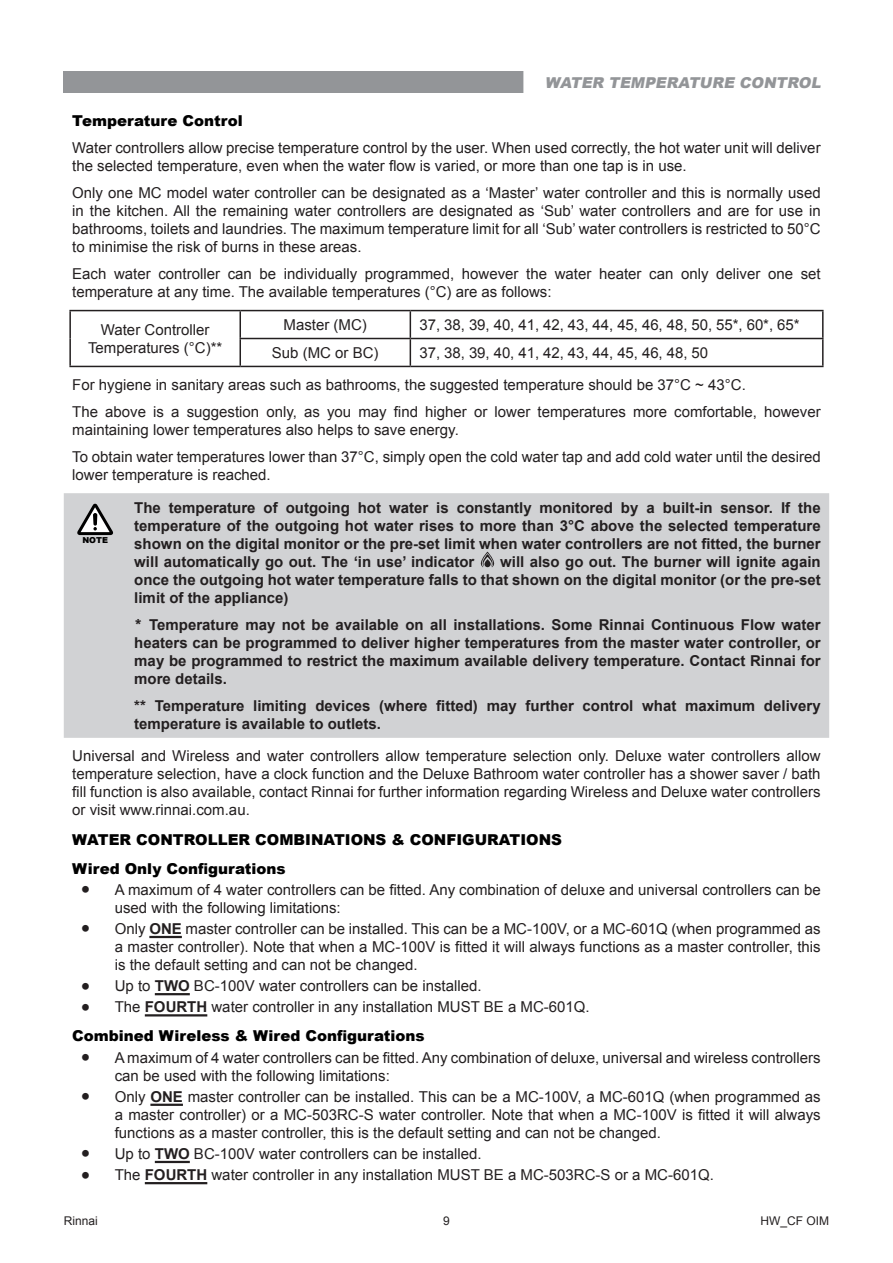
<style>
.page{position:relative;width:893px;height:1263px;background:#fff}
.page>*{position:absolute;margin:0;border:0;box-sizing:border-box;transform-origin:0 0}
.Body{font:15px/18px "Arial";color:#231f20}
.Body_Note_Table_Bold{font:700 15px/18px "Arial";color:#231f20;text-align:justify}
.Body_less_gap_left_j{font:15px "Arial";letter-spacing:-.005em;color:#231f20}
.Chapter_Title_3_OM{font:900 15px "Arial";color:#000}
.Body_Centred{font:15px/18px "Arial";color:#231f20;text-align:center}
.Chapter_Title_2_OM{font:900 15px "Arial";color:#000}
.Chapter_title_OIM_no{font:italic 900 15px "Arial";color:#939598}
.t1{font:12px "Arial";color:#231f20}
.t2{font:900 8.25px "Arial";color:#000}
.s1{font-weight:900}
.s2{font-size:27px}
.s3{font-weight:700}
</style>
<div class="page">
<hr style="left:149px;top:936px;width:33px;height:2px;background:#231f20">
<hr style="left:155px;top:993px;width:35px;height:2px;background:#231f20">
<hr style="left:145px;top:1014px;width:62px;height:2px;background:#231f20">
<hr style="left:150px;top:1104px;width:33px;height:2px;background:#231f20">
<hr style="left:155px;top:1161px;width:35px;height:2px;background:#231f20">
<hr style="left:145px;top:1182px;width:62px;height:2px;background:#231f20">
<hr style="left:69px;top:310px;width:171px;height:1px;background:#231f20">
<hr style="left:69px;top:311px;width:2px;height:27px;background:#231f20">
<hr style="left:240px;top:310px;width:170px;height:1px;background:#231f20">
<hr style="left:239px;top:311px;width:2px;height:27px;background:#231f20">
<hr style="left:410px;top:310px;width:414px;height:1px;background:#231f20">
<hr style="left:822px;top:311px;width:2px;height:27px;background:#231f20">
<hr style="left:69px;top:338px;width:2px;height:28px;background:#231f20">
<hr style="left:239px;top:338px;width:171px;height:1px;background:#231f20">
<hr style="left:239px;top:339px;width:2px;height:27px;background:#231f20">
<hr style="left:410px;top:338px;width:414px;height:1px;background:#231f20">
<svg style="left:410px;top:311px;width:1px;height:55px"></svg>
<hr style="left:822px;top:339px;width:2px;height:27px;background:#231f20">
<hr style="left:69px;top:366px;width:171px;height:1px;background:#231f20">
<hr style="left:240px;top:366px;width:170px;height:1px;background:#231f20">
<hr style="left:410px;top:366px;width:414px;height:1px;background:#231f20">
<div style="left:64px;top:493px;width:765px;height:245px;background:#d1d2d4"></div>
<svg style="left:77px;top:504px;width:36px;height:31px"></svg>
<svg style="left:93px;top:513px;width:4px;height:13px"></svg>
<svg style="left:480px;top:552px;width:15px;height:15px"></svg>
<div style="left:64px;top:71px;width:765px;height:21px;background:#939598"></div>
<div style="left:523px;top:64px;width:319px;height:36px;background:#fff"></div>
<p class="Chapter_title_OIM_no" style="left:545px;top:72px;width:281px">WATER TEMPERATURE CONTROL</p>
<p class="Chapter_Title_3_OM" style="left:72px;top:109px;width:172px">Temperature Control</p>
<p class="Body" style="left:72px;top:138px;width:750px">Water controllers allow precise temperature control by the user. When used correctly, the hot water unit will deliver the selected temperature, even when the water flow is varied, or more than one tap is in use.</p>
<p class="Body" style="left:72px;top:183px;width:750px;text-align:justify">Only one MC model water controller can be designated as a ‘Master’ water controller and this is normally used in the kitchen. All the remaining water controllers are designated as ‘Sub’ water controllers and are for use in bathrooms, toilets and laundries. The maximum temperature limit for all ‘Sub’ water controllers is restricted to 50°C to minimise the risk of burns in these areas.</p>
<p class="Body" style="left:72px;top:264px;width:750px">Each water controller can be individually programmed, however the water heater can only deliver one set temperature at any time. The available temperatures (°C) are as follows:</p>
<p class="Body_Centred" style="left:88px;top:321px;width:136px">Water Controller<br>Temperatures (°C)**</p>
<p class="Body_Centred" style="left:284px;top:316px;width:85px">Master (MC)</p>
<p class="Body_less_gap_left_j" style="left:420px;top:315px;width:381px">37, 38, 39, 40, 41, 42, 43, 44, 45, 46, 48, 50, 55*, 60*, 65*</p>
<p class="Body_Centred" style="left:272px;top:344px;width:108px">Sub (MC or BC)</p>
<p class="Body_less_gap_left_j" style="left:420px;top:343px;width:290px">37, 38, 39, 40, 41, 42, 43, 44, 45, 46, 48, 50</p>
<p class="Body" style="left:72px;top:376px;width:672px">For hygiene in sanitary areas such as bathrooms, the suggested temperature should be 37°C ~ 43°C.</p>
<p class="Body" style="left:72px;top:403px;width:750px">The above is a suggestion only, as you may find higher or lower temperatures more comfortable, however maintaining lower temperatures also helps to save energy.</p>
<p class="Body" style="left:72px;top:448px;width:750px">To obtain water temperatures lower than 37°C, simply open the cold water tap and add cold water until the desired lower temperature is reached.</p>
<p class="Body_Note_Table_Bold" style="left:134px;top:499px;width:688px">The temperature of outgoing hot water is constantly monitored by a built-in sensor. If the temperature of the outgoing hot water rises to more than 3°C above the selected temperature shown on the digital monitor or the pre-set limit when water controllers are not fitted, the burner will automatically go out. The ‘in use’ indicator</p>
<p class="t2" style="left:82px;top:534px;width:27px">NOTE</p>
<p class="Body_Note_Table_Bold" style="left:134px;top:553px;width:688px;text-indent:366px">will also go out. The burner will ignite again once the outgoing hot water temperature falls to that shown on the digital monitor (or the pre-set limit of the appliance)</p>
<p class="Body_Note_Table_Bold" style="left:134px;top:616px;width:688px"><span class="s1">*</span> Temperature may not be available on all installations. Some Rinnai Continuous Flow water heaters can be programmed to deliver higher temperatures from the master water controller, or may be programmed to restrict the maximum available delivery temperature. Contact Rinnai for more details.</p>
<p class="Body_Note_Table_Bold" style="left:134px;top:697px;width:688px">** Temperature limiting devices (where fitted) may further control what maximum delivery temperature is available to outlets.</p>
<p class="Body" style="left:72px;top:746px;width:750px;text-align:justify">Universal and Wireless and water controllers allow temperature selection only. Deluxe water controllers allow temperature selection, have a clock function and the Deluxe Bathroom water controller has a shower saver / bath fill function is also available, contact Rinnai for further information regarding Wireless and Deluxe water controllers or visit www. rinnai.com.au.</p>
<p class="Chapter_Title_2_OM" style="left:72px;top:828px;width:491px">WATER CONTROLLER COMBINATIONS &amp; CONFIGURATIONS</p>
<p class="Chapter_Title_3_OM" style="left:72px;top:857px;width:215px">Wired Only Configurations</p>
<p class="Body" style="left:115px;top:881px;width:707px;text-indent:-34px"><span class="s2">•</span> A maximum of 4 water controllers can be fitted. Any combination of deluxe and universal controllers can be used with the following limitations:</p>
<p class="Body" style="left:115px;top:920px;width:707px;text-align:justify;text-indent:-34px"><span class="s2">•</span> Only <span class="s3">ONE</span> master controller can be installed. This can be a MC-100V, or a MC-601Q (when programmed as a master controller). Note that when a MC-100V is fitted it will always functions as a master controller, this is the default setting and can not be changed.</p>
<p class="Body" style="left:81px;top:977px;width:400px"><span class="s2">•</span> Up to <span class="s3">TWO</span> BC-100V water controllers can be installed.</p>
<p class="Body" style="left:81px;top:998px;width:508px"><span class="s2">•</span> The <span class="s3">FOURTH</span> water controller in any installation MUST BE a MC-601Q.</p>
<p class="Chapter_Title_3_OM" style="left:72px;top:1025px;width:354px">Combined Wireless &amp; Wired Configurations</p>
<p class="Body" style="left:115px;top:1048px;width:707px;text-indent:-34px"><span class="s2">•</span> A maximum of 4 water controllers can be fitted. Any combination of deluxe, universal and wireless controllers can be used with the following limitations:</p>
<p class="Body" style="left:115px;top:1088px;width:707px;text-align:justify;text-indent:-34px"><span class="s2">•</span> Only <span class="s3">ONE</span> master controller can be installed. This can be a MC-100V, a MC-601Q (when programmed as a master controller) or a MC-503RC-S water controller. Note that when a MC-100V is fitted it will always functions as a master controller, this is the default setting and can not be changed.</p>
<p class="Body" style="left:81px;top:1145px;width:400px"><span class="s2">•</span> Up to <span class="s3">TWO</span> BC-100V water controllers can be installed.</p>
<p class="Body" style="left:81px;top:1166px;width:632px"><span class="s2">•</span> The <span class="s3">FOURTH</span> water controller in any installation MUST BE a MC-503RC-S or a MC-601Q.</p>
<p class="t1" style="left:64px;top:1213px;width:36px">Rinnai</p>
<p class="t1" style="left:443px;top:1213px;width:8px">9</p>
<p class="t1" style="left:760px;top:1213px;width:70px">HW_CF OIM</p>
</div>
